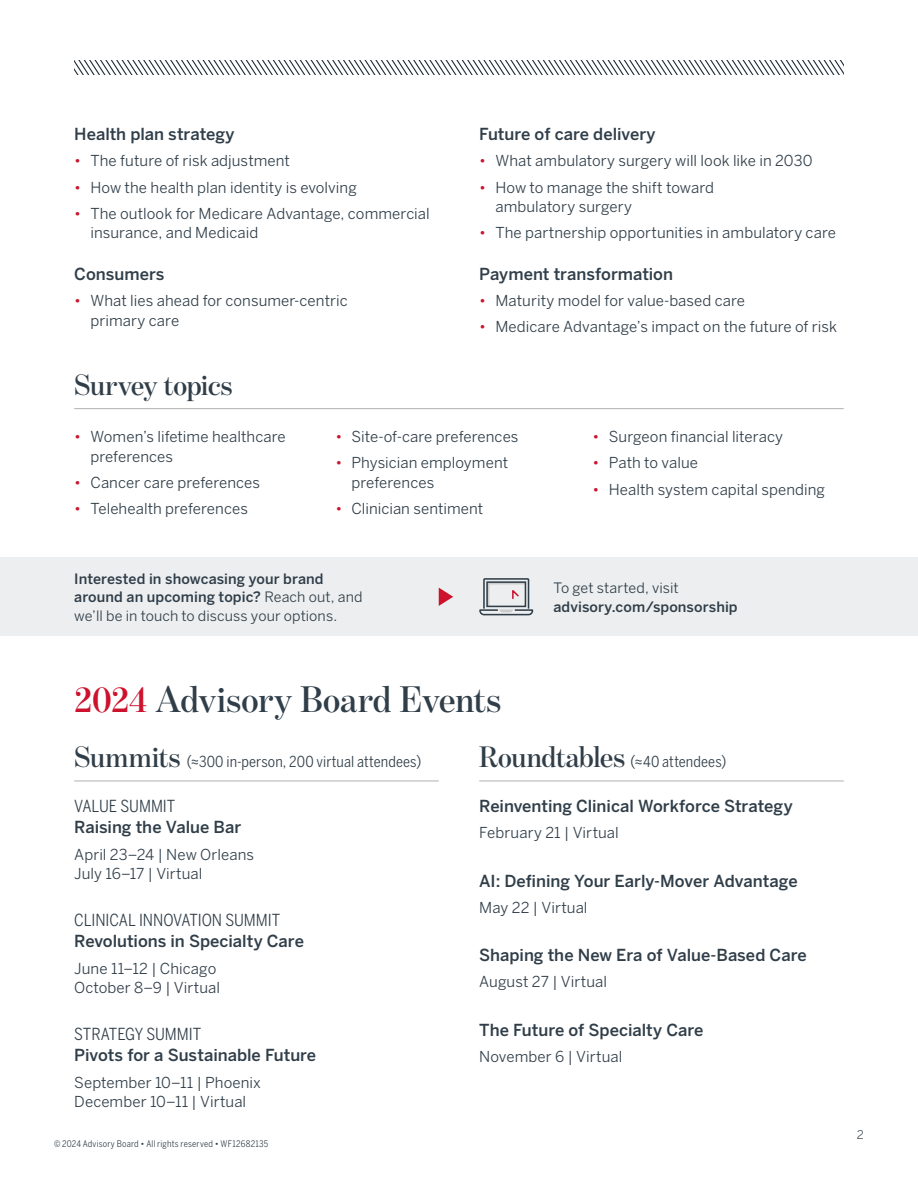
<style>
.page{position:relative;width:918px;height:1188px;background:#fff}
.page>*{position:absolute;margin:0;border:0;box-sizing:border-box;transform-origin:0 0}
.t1{font:600 37.5px "Benton Mod Disp";color:#303e49}
.t2{font:600 30px "Benton Mod Disp";letter-spacing:-.01em;color:#303e49}
.t3{font:500 16.5px "Benton Sans";color:#303e49}
.t4{font:16.5px "Benton Sans Condensed";letter-spacing:-.005em;color:#303e49}
.t5{font:15px/19.5px "Benton Sans";letter-spacing:.005em;color:#303e49}
.t6{font:15px "Benton Sans Condensed";letter-spacing:.005em;color:#303e49}
.t7{font:500 14.25px/18.6px "Benton Sans";letter-spacing:.005em;color:#303e49}
.t8{font:14.25px "Benton Sans";letter-spacing:.005em;color:#303e49}
.t9{font:12px "Benton Sans";color:#485159}
.t10{font:9px "Benton Sans Condensed";letter-spacing:.025em;color:#303e49}
.s1{color:#cd122d}
.s2{font-weight:400}
.s3{font-family:"Benton Mod Disp";font-weight:600;font-size:30px}
</style>
<div class="page">
<svg style="left:74px;top:61px;width:770px;height:13px"></svg>
<hr style="left:74px;top:781px;width:365px;height:1px;background:#afb1b1">
<hr style="left:479px;top:781px;width:365px;height:1px;background:#afb1b1">
<div style="left:0;top:558px;width:918px;height:78px;background:#eceeef"></div>
<svg style="left:439px;top:588px;width:14px;height:18px"></svg>
<hr style="left:74px;top:408px;width:770px;height:1px;background:#afb1b1">
<svg style="left:479px;top:578px;width:54px;height:37px"></svg>
<p class="t3" style="left:74px;top:124px;width:162px">Health plan strategy</p>
<p class="t5" style="left:74px;top:151px;width:217px"><span class="s1">•</span> The future of risk adjustment</p>
<p class="t5" style="left:74px;top:177px;width:284px"><span class="s1">•</span> How the health plan identity is evolving</p>
<p class="t5" style="left:90px;top:203px;width:341px;text-indent:-16px"><span class="s1">•</span> The outlook for Medicare Advantage, commercial insurance, and Medicaid</p>
<p class="t3" style="left:74px;top:264px;width:92px">Consumers</p>
<p class="t5" style="left:90px;top:291px;width:259px;text-indent:-16px"><span class="s1">•</span> What lies ahead for consumer-centric primary care</p>
<p class="t3" style="left:479px;top:124px;width:178px">Future of care delivery</p>
<p class="t5" style="left:479px;top:151px;width:335px"><span class="s1">•</span> What ambulatory surgery will look like in 2030</p>
<p class="t5" style="left:495px;top:177px;width:220px;text-indent:-16px"><span class="s1">•</span> How to manage the shift toward ambulatory surgery</p>
<p class="t5" style="left:479px;top:223px;width:358px"><span class="s1">•</span> The partnership opportunities in ambulatory care</p>
<p class="t3" style="left:479px;top:264px;width:195px">Payment transformation</p>
<p class="t5" style="left:479px;top:291px;width:267px"><span class="s1">•</span> Maturity model for value-based care</p>
<p class="t5" style="left:479px;top:317px;width:359px"><span class="s1">•</span> Medicare Advantage’s impact on the future of risk</p>
<h2 class="t2" style="left:74px;top:368px;width:160px">Survey topics</h2>
<p class="t5" style="left:90px;top:427px;width:197px;text-indent:-16px"><span class="s1">•</span> Women’s lifetime healthcare preferences</p>
<p class="t5" style="left:74px;top:472px;width:187px"><span class="s1">•</span> Cancer care preferences</p>
<p class="t5" style="left:74px;top:499px;width:175px"><span class="s1">•</span> Telehealth preferences</p>
<p class="t5" style="left:335px;top:427px;width:185px"><span class="s1">•</span> Site-of-care preferences</p>
<p class="t5" style="left:352px;top:453px;width:158px;text-indent:-16px"><span class="s1">•</span> Physician employment preferences</p>
<p class="t5" style="left:335px;top:499px;width:150px"><span class="s1">•</span> Clinician sentiment</p>
<p class="t7" style="left:74px;top:569px;width:290px">Interested in showcasing your brand around an upcoming topic? <span class="s2">Reach out, and we’ll be in touch to discuss your options.</span></p>
<p class="t5" style="left:593px;top:427px;width:192px"><span class="s1">•</span> Surgeon financial literacy</p>
<p class="t5" style="left:593px;top:453px;width:107px"><span class="s1">•</span> Path to value</p>
<p class="t5" style="left:593px;top:479px;width:234px"><span class="s1">•</span> Health system capital spending</p>
<p class="t8" style="left:554px;top:580px;width:127px">To get started, visit</p>
<p class="t7" style="left:554px;top:597px;width:186px">advisory.com/sponsorship</p>
<h1 class="t1" style="left:75px;top:679px;width:428px"><span class="s1">2024</span> Advisory Board Events</h1>
<p class="t6" style="left:74px;top:753px;width:348px"><span class="s3">Summits</span> (≈300 in-person, 200 virtual attendees)</p>
<p class="t6" style="left:479px;top:753px;width:249px"><span class="s3">Roundtables</span> (≈40 attendees)</p>
<p class="t4" style="left:74px;top:796px;width:103px">VALUE SUMMIT</p>
<p class="t3" style="left:74px;top:817px;width:168px">Raising the Value Bar</p>
<p class="t5" style="left:74px;top:844px;width:181px">April 23–24 | New Orleans<br>July 16–17 | Virtual</p>
<p class="t4" style="left:74px;top:910px;width:208px">CLINICAL INNOVATION SUMMIT</p>
<p class="t3" style="left:74px;top:931px;width:231px">Revolutions in Specialty Care</p>
<p class="t5" style="left:74px;top:958px;width:147px">June 11–12 | Chicago<br>October 8–9 | Virtual</p>
<p class="t4" style="left:74px;top:1024px;width:128px">STRATEGY SUMMIT</p>
<p class="t3" style="left:74px;top:1045px;width:244px">Pivots for a Sustainable Future</p>
<p class="t5" style="left:74px;top:1072px;width:188px">September 10–11 | Phoenix<br>December 10–11 | Virtual</p>
<p class="t10" style="left:54px;top:1138px;width:216px">© 2024 Advisory Board • All rights reserved • WF12682135</p>
<p class="t3" style="left:479px;top:796px;width:315px">Reinventing Clinical Workforce Strategy</p>
<p class="t5" style="left:479px;top:823px;width:141px">February 21 | Virtual</p>
<p class="t3" style="left:479px;top:871px;width:320px">AI: Defining Your Early-Mover Advantage</p>
<p class="t5" style="left:479px;top:897px;width:110px">May 22 | Virtual</p>
<p class="t3" style="left:479px;top:945px;width:329px">Shaping the New Era of Value-Based Care</p>
<p class="t5" style="left:479px;top:972px;width:129px">August 27 | Virtual</p>
<p class="t3" style="left:479px;top:1020px;width:226px">The Future of Specialty Care</p>
<p class="t5" style="left:479px;top:1047px;width:145px">November 6 | Virtual</p>
<p class="t9" style="left:857px;top:1128px;width:9px">2</p>
</div>
